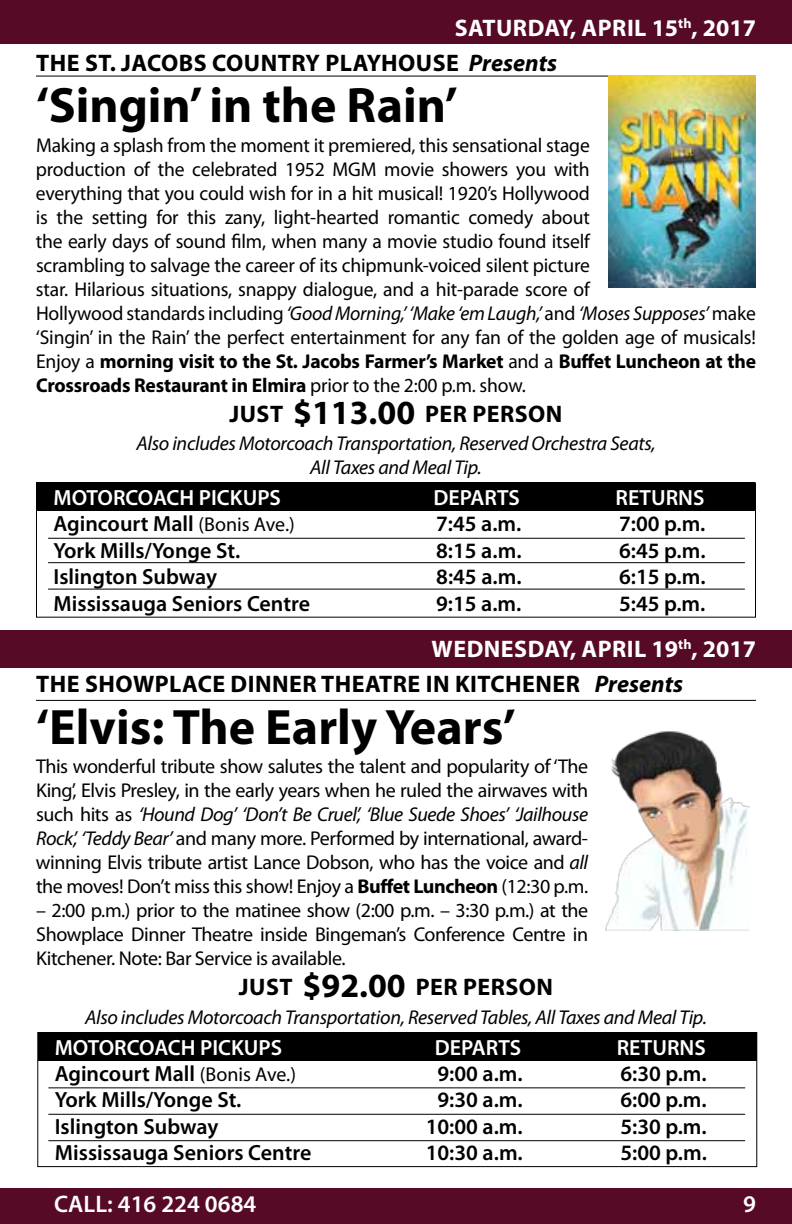
<style>
.page{position:relative;width:792px;height:1224px;background:#fff}
.page>*{position:absolute;margin:0;border:0;box-sizing:border-box;transform-origin:0 0}
.t1{font:700 50px "Myriad Pro";color:#000}
.t2{font:700 24px/34.6px "Myriad Pro";letter-spacing:.02em;color:#000}
.t3{font:700 24px "Myriad Pro";letter-spacing:.01em;color:#fff}
.t4{font:600 24px "Myriad Pro";color:#fff}
.t5{font:600 22px "Myriad Pro";color:#000}
.t6{font:600 22px "Myriad Pro";color:#fff}
.t7{font:20px/24px "Myriad Pro";letter-spacing:-.01em;color:#000;text-align:justify}
.t8{font:italic 20px/24px "Myriad Pro";letter-spacing:-.015em;color:#000;text-align:center}
.s1{font-style:italic}
.s2{font-weight:700}
.s3{font-size:34px}
.s4{font-weight:400;font-size:20px}
.s5{color:#fff}
</style>
<div class="page">
<div style="left:0;top:0;width:792px;height:44px;background:#570a26"></div>
<div style="left:0;top:1188px;width:792px;height:36px;background:#570a26"></div>
<div style="left:36px;top:482px;width:720px;height:136px;border:1px solid #000"></div>
<div style="left:36px;top:483px;width:720px;height:28px;background:#000"></div>
<hr style="left:48px;top:538px;width:697px;height:1px;background:#000">
<hr style="left:48px;top:562px;width:697px;height:1px;background:#000">
<hr style="left:48px;top:589px;width:697px;height:1px;background:#000">
<hr style="left:36px;top:76px;width:720px;height:1px;background:#000">
<hr style="left:48px;top:1114px;width:697px;height:1px;background:#000">
<div style="left:0;top:630px;width:792px;height:38px;background:#570a26"></div>
<div style="left:38px;top:1032px;width:719px;height:29px;background:#000"></div>
<hr style="left:48px;top:1087px;width:697px;height:1px;background:#000">
<hr style="left:48px;top:1140px;width:697px;height:1px;background:#000">
<hr style="left:36px;top:700px;width:720px;height:1px;background:#000">
<img style="left:608px;top:76px;width:148px;height:212px">
<img style="left:605px;top:731px;width:145px;height:200px">
<p class="t3" style="left:570px;top:12px;width:41px">, April</p>
<p class="t3" style="left:652px;top:12px;width:106px">15<sup>th</sup>, 2017</p>
<p class="t3" style="left:455px;top:12px;width:30px">Saturday</p>
<p class="t2" style="left:36px;top:44px;width:522px">THE ST. JACOBS COUNTRY PLAYHOUSE <span class="s1">Presents</span></p>
<h1 class="t1" style="left:36px;top:73px;width:423px">‘Singin’ in the Rain’</h1>
<p class="t7" style="left:36px;top:133px;width:722px;text-align:left">Making a splash from the moment it premiered, this sensational stage<br>production of the celebrated 1952 MGM movie showers you with<br>everything that you could wish for in a hit musical! 1920’s Hollywood<br>is the setting for this zany, light-hearted romantic comedy about<br>the early days of sound film, when many a movie studio found itself<br>scrambling to salvage the career of its chipmunk-voiced silent picture<br>star. Hilarious situations, snappy dialogue, and a hit-parade score of<br>Hollywood standards including <span class="s1">‘Good Morning,’ ‘Make ‘em Laugh,’</span> and <span class="s1">‘Moses Supposes’</span> make ‘Singin’ in the Rain’ the perfect entertainment for any fan of the golden age of musicals!<br>Enjoy a <span class="s2">morning visit to the St. Jacobs Farmer’s Market</span> and a <span class="s2">Buffet Luncheon at the Crossroads Restaurant in Elmira</span> prior to the 2:00 p.m. show.</p>
<p class="t2" style="left:229px;top:396px;width:273px">Just <span class="s3">$113.00</span> Per Person</p>
<p class="t8" style="left:136px;top:431px;width:521px">Also includes Motorcoach Transportation, Reserved Orchestra Seats,<br>All Taxes and Meal Tip.</p>
<p class="t6" style="left:54px;top:484px;width:229px">MOTORCOACH PICKUPS</p>
<p class="t6" style="left:434px;top:484px;width:88px">DEPARTS</p>
<p class="t6" style="left:616px;top:484px;width:91px">RETURNS</p>
<p class="t5" style="left:54px;top:510px;width:243px">Agincourt Mall <span class="s4">(Bonis Ave.)</span></p>
<p class="t5" style="left:436px;top:510px;width:87px">7:45 a.m.</p>
<p class="t5" style="left:619px;top:510px;width:88px">7:00 p.m.</p>
<p class="t5" style="left:54px;top:536px;width:188px">York Mills/Yonge St.</p>
<p class="t5" style="left:436px;top:536px;width:87px">8:15 a.m.</p>
<p class="t5" style="left:619px;top:536px;width:88px">6:45 p.m.</p>
<p class="t5" style="left:54px;top:563px;width:165px">Islington Subway</p>
<p class="t5" style="left:436px;top:563px;width:87px">8:45 a.m.</p>
<p class="t5" style="left:619px;top:563px;width:88px">6:15 p.m.</p>
<p class="t5" style="left:54px;top:589px;width:258px">Mississauga Seniors Centre</p>
<p class="t5" style="left:436px;top:589px;width:87px">9:15 a.m.</p>
<p class="t5" style="left:619px;top:589px;width:88px">5:45 p.m.</p>
<p class="t3" style="left:432px;top:633px;width:38px">Wednesday</p>
<p class="t2" style="left:36px;top:631px;width:721px;text-indent:615px"><span class="s5">19</span><sup>th</sup><span class="s5">, 2017<br></span>THE SHOWPLACE DINNER THEATRE in KITCHENER <span class="s1">Presents</span></p>
<h1 class="t1" style="left:36px;top:694px;width:481px">‘Elvis: The Early Years’</h1>
<p class="t7" style="left:36px;top:754px;width:554px">This wonderful tribute show salutes the talent and popularity of ‘The King’, Elvis Presley, in the early years when he ruled the airwaves with such hits as <span class="s1">‘Hound Dog’ ‘Don’t Be Cruel’, ‘Blue Suede Shoes’ ‘Jailhouse Rock’, ‘Teddy Bear’</span> and many more. Performed by international, award&shy;winning Elvis tribute artist Lance Dobson, who has the voice and <span class="s1">all </span>the moves! Don’t miss this show! Enjoy a <span class="s2">Buffet Luncheon</span> (12:30 p.m.</p>
<p class="t7" style="left:36px;top:898px;width:554px">– 2:00 p.m.) prior to the matinee show (2:00 p.m. – 3:30 p.m.) at the Showplace Dinner Theatre inside Bingeman’s Conference Centre in Kitchener. Note: Bar Service is available.</p>
<p class="t2" style="left:239px;top:969px;width:255px">Just <span class="s3">$92.00</span> Per Person</p>
<p class="t8" style="left:85px;top:1005px;width:624px">Also includes Motorcoach Transportation, Reserved Tables, All Taxes and Meal Tip.</p>
<p class="t6" style="left:55px;top:1033px;width:229px">MOTORCOACH PICKUPS</p>
<p class="t6" style="left:435px;top:1033px;width:88px">DEPARTS</p>
<p class="t6" style="left:617px;top:1033px;width:91px">RETURNS</p>
<p class="t5" style="left:55px;top:1060px;width:243px">Agincourt Mall <span class="s4">(Bonis Ave.)</span></p>
<p class="t5" style="left:437px;top:1060px;width:87px">9:00 a.m.</p>
<p class="t5" style="left:620px;top:1060px;width:88px">6:30 p.m.</p>
<p class="t5" style="left:55px;top:1086px;width:188px">York Mills/Yonge St.</p>
<p class="t5" style="left:437px;top:1086px;width:87px">9:30 a.m.</p>
<p class="t5" style="left:620px;top:1086px;width:88px">6:00 p.m.</p>
<p class="t5" style="left:55px;top:1112px;width:165px">Islington Subway</p>
<p class="t5" style="left:426px;top:1112px;width:99px">10:00 a.m.</p>
<p class="t5" style="left:620px;top:1112px;width:88px">5:30 p.m.</p>
<p class="t5" style="left:55px;top:1139px;width:258px">Mississauga Seniors Centre</p>
<p class="t5" style="left:426px;top:1139px;width:99px">10:30 a.m.</p>
<p class="t5" style="left:620px;top:1139px;width:88px">5:00 p.m.</p>
<p class="t3" style="left:570px;top:633px;width:41px">, April</p>
<p class="t4" style="left:54px;top:1189px;width:204px">CALL: 416 224 0684</p>
<p class="t4" style="left:743px;top:1189px;width:14px">9</p>
</div>
